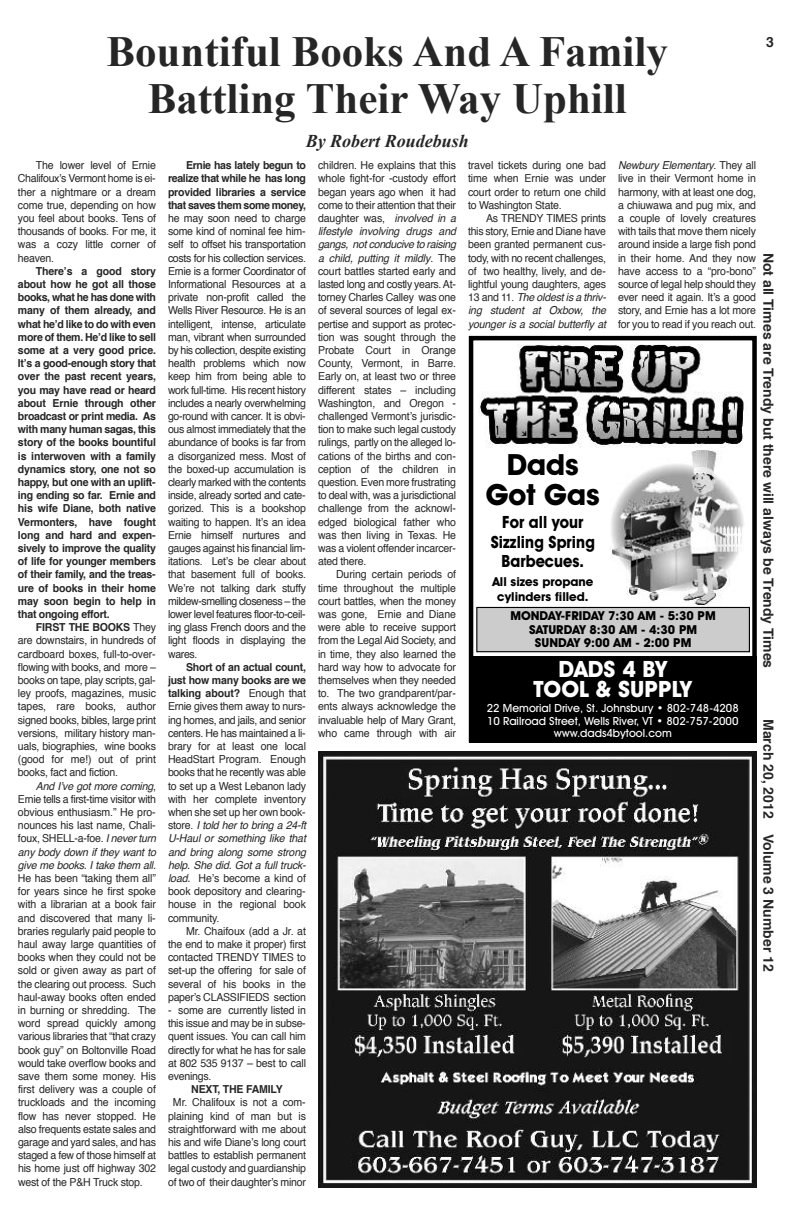
<style>
.page{position:relative;width:792px;height:1224px;background:#fff}
.page>*{position:absolute;margin:0;border:0;box-sizing:border-box;transform-origin:0 0}
.t1{font:700 43px/47px "Times New Roman";color:#272627;text-align:center}
.t2{font:700 29.4px/29.4px "Avant Garde IT Cby BT";color:#000;text-align:center}
.t3{font:700 22.6px/20.3px "Avant Garde IT Cby BT";color:#fff;text-align:center}
.t4{font:italic 700 18px "Times New Roman";color:#272627}
.t5{font:700 16.9px/19.2px "Avant Garde IT Cby BT";color:#000;text-align:center;scale:.9 1}
.t6{font:700 14px "Helvetica";color:#272627}
.t7{font:700 12.4px/13.3px "Avant Garde IT Cby BT";color:#000;text-align:center}
.t8{font:500 11.3px/12.4px "Avant Garde IT Cby BT";color:#fff;text-align:center}
.t9{font:11px/13.2px "Helvetica";letter-spacing:-.02em;color:#272627;text-align:justify;scale:.96 1}
.t10{font:700 11px/13.2px "Helvetica";letter-spacing:-.02em;color:#272627;text-align:justify;scale:.96 1}
.s1{font-weight:700}
.s2{font-style:italic}
</style>
<div class="page">
<img style="left:319px;top:751px;width:438px;height:436px">
<div style="left:469px;top:336px;width:288px;height:406px;border:5px solid #000"></div>
<div style="left:469px;top:656px;width:288px;height:86px;background:#000"></div>
<img style="left:478px;top:344px;width:269px;height:104px">
<img style="left:610px;top:451px;width:134px;height:153px">
<div style="left:477px;top:608px;width:272px;height:43px;background:#ccc"></div>
<div style="left:476px;top:607px;width:274px;height:45px;border:1px solid #000"></div>
<h1 class="t1" style="left:106px;top:28px;width:563px">bountiful books and a Family battling Their Way uphill</h1>
<h3 class="t4" style="left:306px;top:131px;width:165px">By Robert Roudebush</h3>
<p class="t6" style="left:766px;top:36px;width:9px">3</p>
<p class="t9" style="left:18px;top:160px;width:145px;text-indent:18px">The lower level of Ernie Chalifoux’s Vermont home is ei&shy;ther a nightmare or a dream come true, depending on how you feel about books. Tens of thousands of books. For me, it was a cozy little corner of heaven.</p>
<p class="t10" style="left:18px;top:265px;width:145px;text-indent:18px">There’s a good story about how he got all those books, what he has done with many of them already, and what he’d like to do with even more of them. He’d like to sell some at a very good price. it’s a good-enough story that over the past recent years, you may have read or heard about Ernie through other broadcast or print media. as with many human sagas, this story of the books bountiful is interwoven with a family dynamics story, one not so happy, but one with an uplift&shy;ing ending so far. Ernie and his wife Diane, both native Vermonters, have fought long and hard and expen&shy;sively to improve the quality of life for younger members of their family, and the treas&shy;ure of books in their home may soon begin to help in that ongoing effort.</p>
<p class="t9" style="left:18px;top:622px;width:145px;text-indent:18px"><span class="s1">FirST THE BOOKS</span> They are downstairs, in hundreds of cardboard boxes, full-to-over&shy;flowing with books, and more – books on tape, play scripts, gal&shy;ley proofs, magazines, music tapes, rare books, author signed books, bibles, large print versions, military history man&shy;uals, biographies, wine books (good for me!) out of print books, fact and fiction.</p>
<p class="t9" style="left:18px;top:780px;width:145px;text-indent:18px"><span class="s2">And I’ve got more coming</span>, Ernie tells a first-time visitor with obvious enthusiasm.” He pro&shy;nounces his last name, Chali&shy;foux, SHELL-a-foe. <span class="s2">I never turn any body down if they want to give me books. I take them all.</span></p>
<p class="t9" style="left:18px;top:872px;width:145px">He has been “taking them all” for years since he first spoke with a librarian at a book fair and discovered that many li&shy;braries regularly paid people to haul away large quantities of books when they could not be sold or given away as part of the clearing out process. Such haul-away books often ended in burning or shredding. The word spread quickly among various libraries that “that crazy book guy” on Boltonville Road would take overflow books and save them some money. His first delivery was a couple of truckloads and the incoming flow has never stopped. He also frequents estate sales and garage and yard sales, and has staged a few of those himself at his home just off highway 302 west of the P&amp;H Truck stop.</p>
<p class="t10" style="left:168px;top:160px;width:145px;text-indent:18px">Ernie has lately begun to realize that while he has long provided libraries a service that saves them some money,</p>
<p class="t9" style="left:168px;top:212px;width:145px">he may soon need to charge some kind of nominal fee him&shy;self to offset his transportation costs for his collection services.<br>Ernie is a former Coordinator of Informational Resources at a private non-profit called the Wells River Resource. He is an intelligent, intense, articulate man, vibrant when surrounded by his collection, despite existing health problems which now keep him from being able to work full-time. His recent history includes a nearly overwhelming go-round with cancer. It is obvi&shy;ous almost immediately that the abundance of books is far from a disorganized mess. Most of the boxed-up accumulation is clearly marked with the contents inside, already sorted and cate&shy;gorized. This is a bookshop waiting to happen. It’s an idea Ernie himself nurtures and gauges against his financial lim&shy;itations. Let’s be clear about that basement full of books.<br>We’re not talking dark stuffy mildew-smelling closeness – the lower level features floor-to-ceil&shy;ing glass French doors and the light floods in displaying the wares.</p>
<p class="t9" style="left:168px;top:661px;width:145px;text-indent:18px"><span class="s1">Short of an actual count, just how many books are we talking about?</span> Enough that Ernie gives them away to nurs&shy;ing homes, and jails, and senior centers. He has maintained a li&shy;brary for at least one local HeadStart Program. Enough books that he recently was able to set up a West Lebanon lady with her complete inventory when she set up her own book&shy;store. <span class="s2">I told her to bring a 24-ft U-Haul or something like that and bring along some strong help. She did. Got a full truck&shy;load.</span> He’s become a kind of book depository and clearing&shy;house in the regional book community.</p>
<p class="t9" style="left:168px;top:925px;width:145px;text-indent:18px">Mr. Chaifoux (add a Jr. at the end to make it proper) first contacted TRENDY TIMES to set-up the offering for sale of several of his books in the paper’s CLASSIFIEDS section</p>
<p class="t9" style="left:168px;top:1004px;width:145px">- some are currently listed in this issue and may be in subse&shy;quent issues. You can call him directly for what he has for sale at 802 535 9137 – best to call evenings.</p>
<p class="t10" style="left:191px;top:1084px;width:97px">NEXT, THE FaMilY</p>
<p class="t9" style="left:168px;top:1097px;width:145px;text-align:center">Mr. Chalifoux is not a com&shy;plaining kind of man but is straightforward with me about his and wife Diane’s long court battles to establish permanent legal custody and guardianship of two of their daughter’s minor</p>
<p class="t9" style="left:318px;top:160px;width:145px">children. He explains that this whole fight-for -custody effort began years ago when it had come to their attention that their daughter was, <span class="s2">involved in a lifestyle involving drugs and gangs, not conducive to raising a child, putting it mildly</span>. The court battles started early and lasted long and costly years. At&shy;torney Charles Calley was one of several sources of legal ex&shy;pertise and support as protec&shy;tion was sought through the Probate Court in Orange County, Vermont, in Barre.<br>Early on, at least two or three different states – including Washington, and Oregon - challenged Vermont’s jurisdic&shy;tion to make such legal custody rulings, partly on the alleged lo&shy;cations of the births and con&shy;ception of the children in question. Even more frustrating to deal with, was a jurisdictional challenge from the acknowl&shy;edged biological father who was then living in Texas. He was a violent offender incarcer&shy;ated there.</p>
<p class="t9" style="left:318px;top:569px;width:145px;text-indent:18px">During certain periods of time throughout the multiple court battles, when the money was gone, Ernie and Diane were able to receive support from the Legal Aid Society, and in time, they also learned the hard way how to advocate for themselves when they needed to. The two grandparent/par&shy;ents always acknowledge the invaluable help of Mary Grant, who came through with air</p>
<p class="t9" style="left:468px;top:160px;width:145px">travel tickets during one bad time when Ernie was under court order to return one child to Washington State.</p>
<p class="t9" style="left:468px;top:212px;width:145px;text-indent:18px">As TRENDY TIMES prints this story, Ernie and Diane have been granted permanent cus&shy;tody, with no recent challenges, of two healthy, lively, and de&shy;lightful young daughters, ages 13 and 11. <span class="s2">The oldest is a thriv&shy;ing student at Oxbow, the younger is a social butterfly at</span></p>
<p class="t9" style="left:618px;top:160px;width:145px"><span class="s2">Newbury Elementary</span>. They all live in their Vermont home in harmony, with at least one dog, a chiuwawa and pug mix, and a couple of lovely creatures with tails that move them nicely around inside a large fish pond in their home. And they now have access to a “pro-bono” source of legal help should they ever need it again. It’s a good story, and Ernie has a lot more for you to read if you reach out.</p>
<p class="t6" style="left:774px;top:253px;width:417px;rotate:90deg">Not all Times are Trendy but there will always be Trendy Times</p>
<h2 class="t2" style="left:486px;top:453px;width:116px">Dads<br>Got Gas</h2>
<h3 class="t5" style="left:491px;top:514px;width:117px">For all your<br>Sizzling Spring<br>Barbecues.</h3>
<p class="t7" style="left:492px;top:575px;width:102px;line-height:14.7px">All sizes propane cylinders filled.</p>
<p class="t7" style="left:510px;top:610px;width:207px">MONDAY-FRIDAY 7:30 AM - 5:30 PM<br>SATURDAY 8:30 AM - 4:30 PM<br>SUNDAY 9:00 AM - 2:00 PM</p>
<h3 class="t3" style="left:534px;top:661px;width:160px">DADS 4 BY<br>TOOL &amp; SUPPLY</h3>
<p class="t8" style="left:487px;top:703px;width:254px">22 Memorial Drive, St. Johnsbury • 802-748-4208<br>10 Railroad Street, Wells River, VT • 802-757-2000 www.dads4bytool.com</p>
<p class="t6" style="left:774px;top:719px;width:254px;rotate:90deg">March 20, 2012 Volume 3 Number 12</p>
</div>
